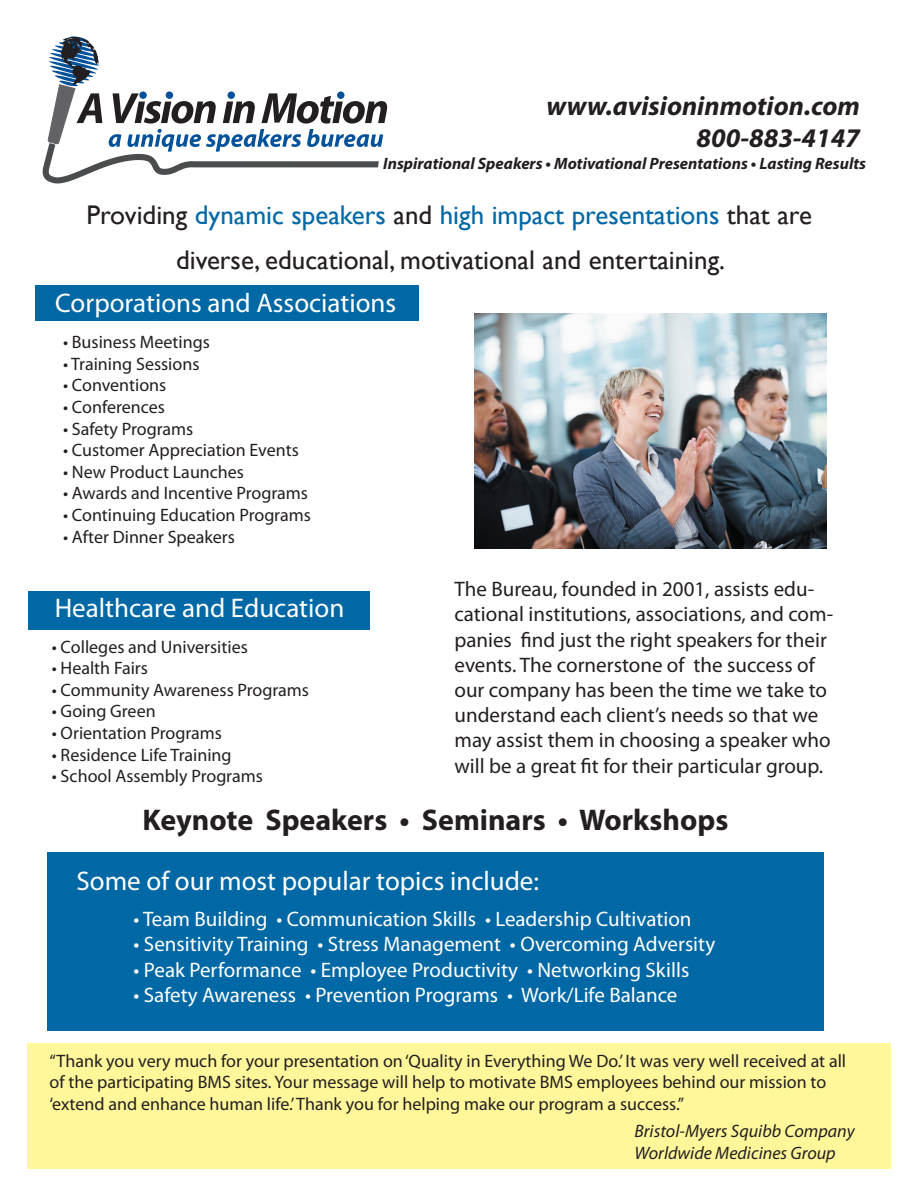
<style>
.page{position:relative;width:918px;height:1188px;background:#fff}
.page>*{position:absolute;margin:0;border:0;box-sizing:border-box;transform-origin:0 0}
.t1{font:700 30px "Myriad Pro";color:#231f20}
.t2{font:27px/45px "Gill Sans";color:#231f20;text-align:center}
.t3{font:27px "Myriad Pro";color:#fff}
.t4{font:italic 700 27px/32.4px "Myriad Pro";color:#231f20;text-align:right}
.t5{font:21px/25.2px "Myriad Pro";color:#231f20}
.t6{font:21px "Myriad Pro";color:#fff}
.t7{font:18px/21.6px "Myriad Pro";color:#231f20}
.t8{font:italic 18px/21.6px "Myriad Pro";color:#231f20}
.t9{font:italic 700 16.5px "Myriad Pro";color:#231f20}
.s1{color:#0068a5}
</style>
<div class="page">
<div style="left:27px;top:1043px;width:864px;height:125px;background:#fff79a"></div>
<div style="left:35px;top:286px;width:384px;height:35px;background:#0068a5"></div>
<div style="left:28px;top:591px;width:342px;height:39px;background:#0068a5"></div>
<div style="left:47px;top:853px;width:777px;height:178px;background:#0068a5"></div>
<svg style="left:42px;top:36px;width:346px;height:148px"></svg>
<img style="left:474px;top:314px;width:352px;height:234px">
<h2 class="t4" style="left:547px;top:90px;width:315px">www.avisioninmotion.com<br>800-883-4147</h2>
<p class="t9" style="left:383px;top:154px;width:484px">Inspirational Speakers • Motivational Presentations • Lasting Results</p>
<h2 class="t2" style="left:86px;top:193px;width:727px">Providing <span class="s1">dynamic speakers</span> and <span class="s1">high impact presentations</span> that are diverse, educational, motivational and entertaining.</h2>
<h2 class="t3" style="left:55px;top:288px;width:342px">Corporations and Associations</h2>
<p class="t7" style="left:63px;top:332px;width:148px">• Business Meetings</p>
<p class="t7" style="left:63px;top:353px;width:138px">• Training Sessions</p>
<p class="t7" style="left:63px;top:375px;width:105px">• Conventions</p>
<p class="t7" style="left:63px;top:397px;width:103px">• Conferences</p>
<p class="t7" style="left:63px;top:418px;width:132px">• Safety Programs</p>
<p class="t7" style="left:63px;top:440px;width:237px">• Customer Appreciation Events</p>
<p class="t7" style="left:63px;top:461px;width:183px">• New Product Launches</p>
<p class="t7" style="left:63px;top:483px;width:247px">• Awards and Incentive Programs</p>
<p class="t7" style="left:63px;top:505px;width:249px">• Continuing Education Programs</p>
<p class="t7" style="left:63px;top:526px;width:173px">• After Dinner Speakers</p>
<h2 class="t3" style="left:55px;top:594px;width:291px">Healthcare and Education</h2>
<p class="t7" style="left:52px;top:636px;width:198px">• Colleges and Universities</p>
<p class="t7" style="left:52px;top:658px;width:98px">• Health Fairs</p>
<p class="t7" style="left:52px;top:679px;width:259px">• Community Awareness Programs</p>
<p class="t7" style="left:52px;top:701px;width:105px">• Going Green</p>
<p class="t7" style="left:52px;top:723px;width:172px">• Orientation Programs</p>
<p class="t7" style="left:52px;top:744px;width:181px">• Residence Life Training</p>
<p class="t7" style="left:52px;top:766px;width:213px">• School Assembly Programs</p>
<p class="t5" style="left:454px;top:577px;width:380px">The Bureau, founded in 2001, assists edu&shy;cational institutions, associations, and com&shy;panies find just the right speakers for their events. The cornerstone of the success of our company has been the time we take to understand each client’s needs so that we may assist them in choosing a speaker who will be a great fit for their particular group.</p>
<h1 class="t1" style="left:142px;top:803px;width:587px">Keynote Speakers • Seminars • Workshops</h1>
<h2 class="t3" style="left:76px;top:866px;width:464px">Some of our most popular topics include:</h2>
<p class="t6" style="left:134px;top:908px;width:560px">• Team Building • Communication Skills • Leadership Cultivation</p>
<p class="t6" style="left:134px;top:933px;width:583px">• Sensitivity Training • Stress Management • Overcoming Adversity</p>
<p class="t6" style="left:134px;top:958px;width:557px">• Peak Performance • Employee Productivity • Networking Skills</p>
<p class="t6" style="left:134px;top:983px;width:546px">• Safety Awareness • Prevention Programs • Work/Life Balance</p>
<p class="t7" style="left:50px;top:1050px;width:798px">“Thank you very much for your presentation on ‘Quality in Everything We Do.’ It was very well received at all of the participating BMS sites. Your message will help to motivate BMS employees behind our mission to ‘extend and enhance human life.’ Thank you for helping make our program a success.”</p>
<p class="t8" style="left:634px;top:1121px;width:222px">Bristol-Myers Squibb Company<br>Worldwide Medicines Group</p>
</div>
